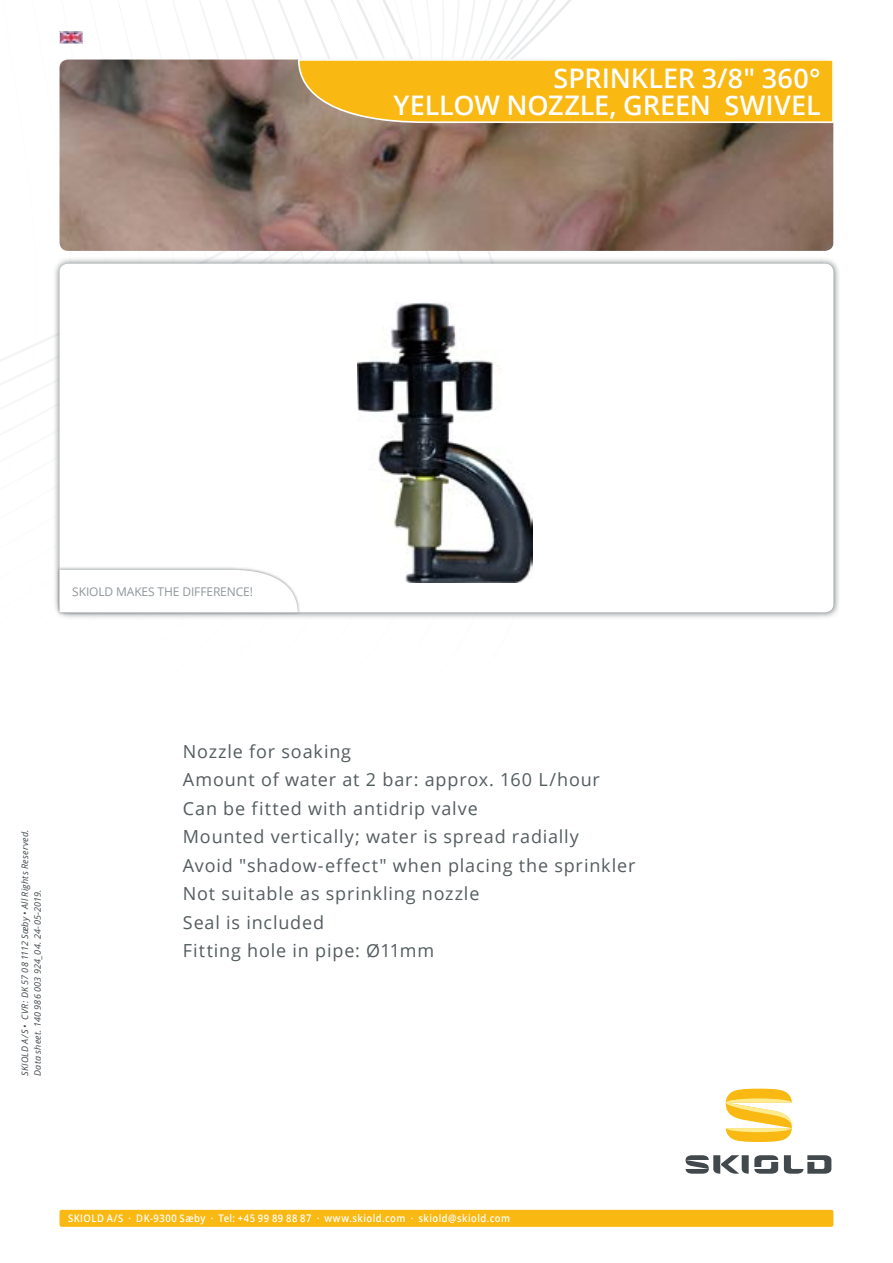
<style>
.page{position:relative;width:893px;height:1263px;background:#fff}
.page>*{position:absolute;margin:0;border:0;box-sizing:border-box;transform-origin:0 0}
.t1{font:600 27px/27px "Open Sans";letter-spacing:-.005em;color:#fff;text-align:right}
.t2{font:18px/28.5px "Open Sans";letter-spacing:.045em;color:#535c5f}
.t3{font:12px "Open Sans";letter-spacing:-.01em;color:#8f9699}
.t4{font:600 10.5px "Open Sans";letter-spacing:.05em;color:#fff;scale:.9 1}
.t5{font:italic 9px "Open Sans";letter-spacing:.025em;color:#41494d}
</style>
<div class="page">
<svg style="left:0;top:0;width:834px;height:370px"></svg>
<div style="left:52px;top:256px;width:788px;height:363px;background:#41494d;opacity:.75"></div>
<div style="left:60px;top:264px;width:773px;height:348px;background:#fff;border-radius:9px"></div>
<div style="left:60px;top:1210px;width:773px;height:17px;background:#f9b812;border-radius:2px"></div>
<svg style="left:686px;top:1155px;width:145px;height:19px"></svg>
<svg style="left:726px;top:1089px;width:66px;height:53px"></svg>
<img style="left:60px;top:60px;width:773px;height:191px">
<svg style="left:297px;top:58px;width:537px;height:66px;background:#f3b928"></svg>
<div style="left:58px;top:567px;width:243px;height:48px;background:#41494d;opacity:.5"></div>
<svg style="left:60px;top:570px;width:238px;height:42px"></svg>
<img style="left:357px;top:303px;width:175px;height:280px">
<img style="left:61px;top:34px;width:19px;height:7px">
<div style="left:59px;top:32px;width:23px;height:11px;border:1px solid #e4e8e9"></div>
<h1 class="t1" style="left:394px;top:64px;width:429px">SPRINKLER 3/8" 360°<br>YELLOW NOZZLE, GREEN SWIVEL</h1>
<p class="t3" style="left:72px;top:583px;width:182px">SKIOLD MAKES THE DIFFERENCE!</p>
<p class="t5" style="left:19px;top:1076px;width:248px;rotate:-90deg">SKIOLD A/S • CVR: DK 57 08 1112 Sæby • All Rights Reserved.</p>
<p class="t5" style="left:31px;top:1076px;width:188px;rotate:-90deg">Data sheet. 140 986 003 924_04. 24-05-2019.</p>
<p class="t2" style="left:183px;top:737px;width:454px">Nozzle for soaking<br>Amount of water at 2 bar: approx. 160 L/hour Can be fitted with antidrip valve<br>Mounted vertically; water is spread radially<br>Avoid "shadow-effect" when placing the sprinkler Not suitable as sprinkling nozzle<br>Seal is included<br>Fitting hole in pipe: Ø11mm</p>
<p class="t4" style="left:68px;top:1211px;width:493px">SKIOLD A/S · DK-9300 Sæby · Tel: +45 99 89 88 87 · www.skiold.com · skiold@skiold.com</p>
</div>
